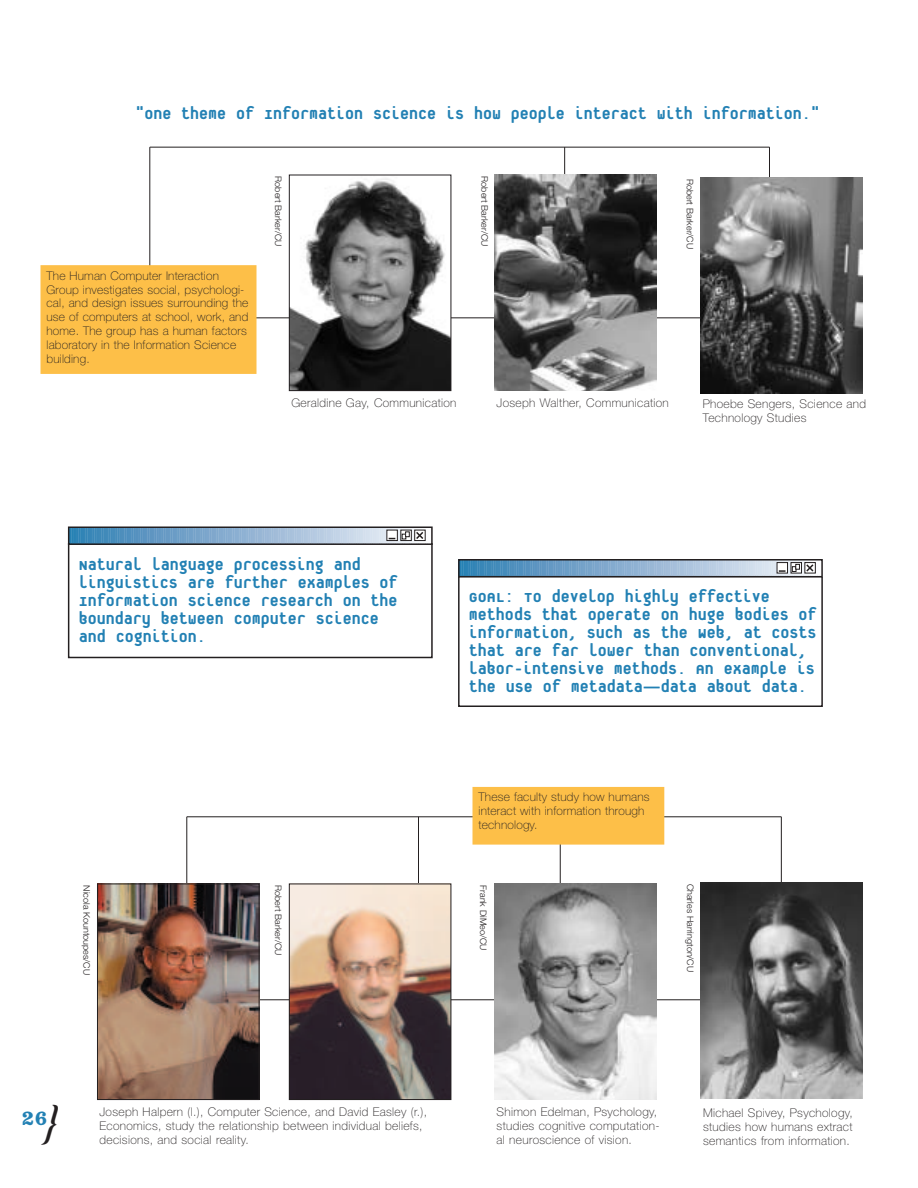
<style>
.page{position:relative;width:918px;height:1188px;background:#fff}
.page>*{position:absolute;margin:0;border:0;box-sizing:border-box;transform-origin:0 0}
.t1{font:italic 500 43.2px "Weidemann";color:#231f20}
.t2{font:800 19.5px/18px "Platelet";color:#2381b4}
.t3{font:700 17.55px "Belizio";color:#2381b4}
.t4{font:100 12px/13.8px "Helvetica Neue";letter-spacing:.03em;color:#231f20}
.t5{font:300 9px "Helvetica Neue";color:#231f20}
</style>
<div class="page">
<hr style="left:560px;top:817px;width:1px;height:96px;background:#231f20">
<hr style="left:781px;top:817px;width:1px;height:96px;background:#231f20">
<hr style="left:418px;top:817px;width:1px;height:96px;background:#231f20">
<hr style="left:186px;top:817px;width:1px;height:96px;background:#231f20">
<hr style="left:187px;top:816px;width:594px;height:1px;background:#231f20">
<hr style="left:769px;top:147px;width:1px;height:96px;background:#231f20">
<hr style="left:564px;top:147px;width:1px;height:96px;background:#231f20">
<hr style="left:220px;top:317px;width:533px;height:1px;background:#231f20">
<hr style="left:149px;top:147px;width:1px;height:138px;background:#231f20">
<hr style="left:150px;top:147px;width:620px;height:1px;background:#231f20">
<hr style="left:215px;top:999px;width:645px;height:1px;background:#231f20">
<div style="left:68px;top:543px;width:365px;height:115px;border:2px solid #231f20"></div>
<div style="left:68px;top:526px;width:365px;height:19px;border:2px solid #231f20"></div>
<svg style="left:69px;top:527px;width:364px;height:17px;background:#84a3be"></svg>
<div style="left:43px;top:267px;width:211px;height:105px;background:#fdbf48"></div>
<div style="left:40px;top:265px;width:216px;height:109px;border:4px solid #fdbf48"></div>
<img style="left:291px;top:178px;width:158px;height:211px">
<div style="left:289px;top:175px;width:162px;height:216px;border:1px solid #231f20"></div>
<img style="left:701px;top:177px;width:162px;height:216px">
<img style="left:494px;top:175px;width:162px;height:216px">
<div style="left:475px;top:789px;width:187px;height:53px;background:#fdbf48"></div>
<div style="left:472px;top:787px;width:192px;height:58px;border:4px solid #fdbf48"></div>
<img style="left:291px;top:886px;width:158px;height:212px">
<div style="left:289px;top:884px;width:162px;height:216px;border:1px solid #231f20"></div>
<img style="left:99px;top:886px;width:158px;height:212px">
<div style="left:97px;top:884px;width:162px;height:216px;border:1px solid #231f20"></div>
<img style="left:701px;top:882px;width:162px;height:216px">
<img style="left:494px;top:884px;width:162px;height:216px">
<div style="left:458px;top:576px;width:365px;height:131px;border:2px solid #231f20"></div>
<div style="left:458px;top:559px;width:365px;height:18px;border:2px solid #231f20"></div>
<svg style="left:459px;top:560px;width:364px;height:17px;background:#84a3be"></svg>
<h2 class="t2" style="left:135px;top:103px;width:686px">"One theme of Information Science is how people interact with information."</h2>
<p class="t4" style="left:46px;top:270px;width:203px">The Human Computer Interaction Group investigates social, psychologi&shy;cal, and design issues surrounding the use of computers at school, work, and home. The group has a human factors laboratory in the Information Science building.</p>
<p class="t5" style="left:284px;top:176px;width:72px;rotate:90deg">Robert Barker/CU</p>
<p class="t5" style="left:490px;top:176px;width:72px;rotate:90deg">Robert Barker/CU</p>
<p class="t5" style="left:696px;top:179px;width:72px;rotate:90deg">Robert Barker/CU</p>
<p class="t4" style="left:291px;top:397px;width:167px">Geraldine Gay, Communication</p>
<p class="t4" style="left:497px;top:397px;width:174px">Joseph Walther, Communication</p>
<p class="t4" style="left:703px;top:398px;width:165px">Phoebe Sengers, Science and<br>Technology Studies</p>
<h2 class="t2" style="left:79px;top:554px;width:320px">Natural language processing and linguistics are further examples of<br>Information Science research on the boundary between computer science and cognition.</h2>
<h2 class="t2" style="left:469px;top:587px;width:349px">GOAL: To develop highly effective methods that operate on huge bodies of information, such as the Web, at costs that are far lower than conventional, labor-intensive methods. An example is the use of metadata—data about data.</h2>
<p class="t4" style="left:478px;top:791px;width:173px">These faculty study how humans interact with information through technology.</p>
<p class="t5" style="left:92px;top:885px;width:91px;rotate:90deg">Nicola Kountoupes/CU</p>
<p class="t5" style="left:284px;top:885px;width:72px;rotate:90deg">Robert Barker/CU</p>
<p class="t5" style="left:489px;top:885px;width:66px;rotate:90deg">Frank DiMeo/CU</p>
<p class="t5" style="left:696px;top:884px;width:90px;rotate:90deg">Charles Harrington/CU</p>
<h1 class="t1" style="left:47px;top:1105px;width:13px">}</h1>
<h3 class="t3" style="left:22px;top:1108px;width:27px">26</h3>
<p class="t4" style="left:100px;top:1106px;width:329px">Joseph Halpern (l.), Computer Science, and David Easley (r.),<br>Economics, study the relationship between individual beliefs, decisions, and social reality.</p>
<p class="t4" style="left:497px;top:1106px;width:165px">Shimon Edelman, Psychology, studies cognitive computation&shy;al neuroscience of vision.</p>
<p class="t4" style="left:703px;top:1107px;width:151px;text-align:justify">Michael Spivey, Psychology, studies how humans extract semantics from information.</p>
</div>
